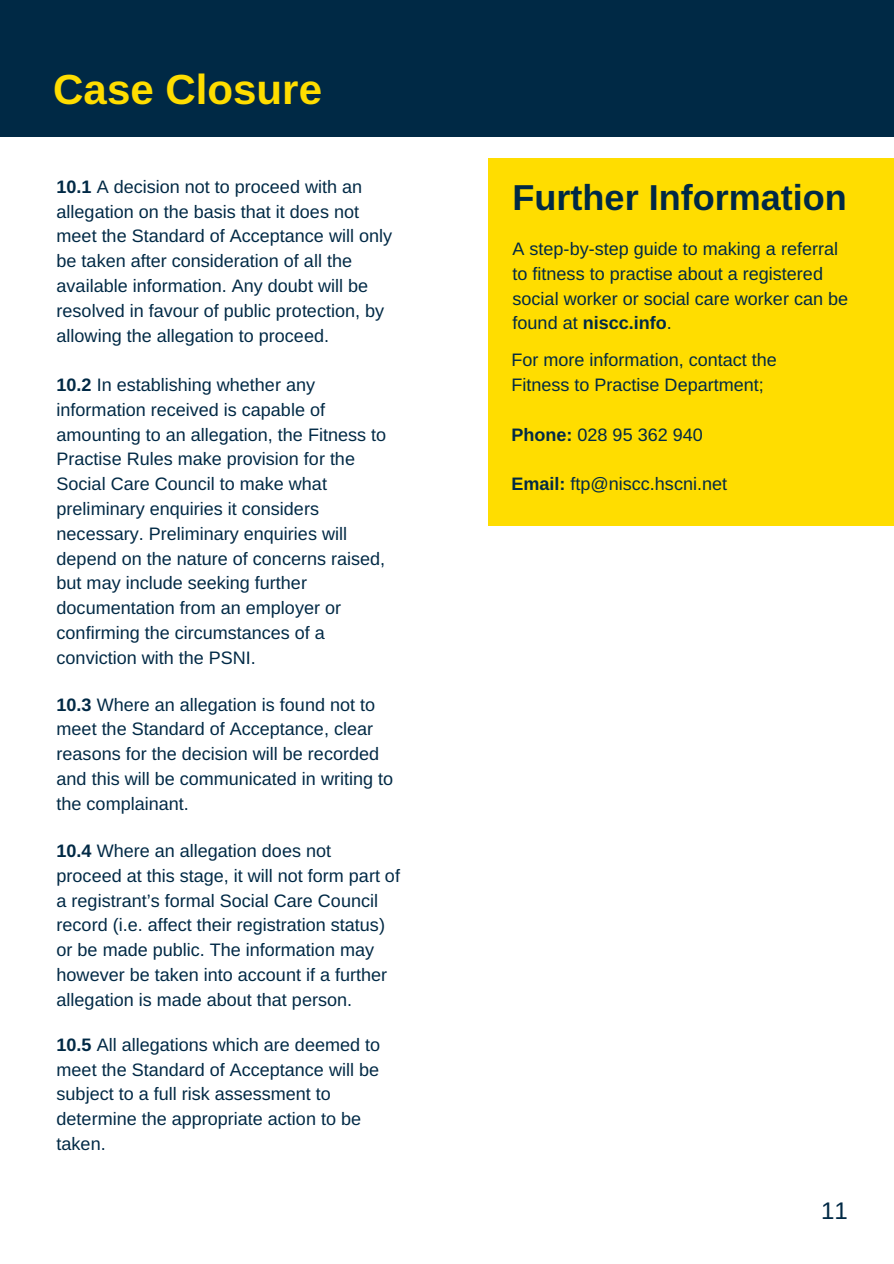
<style>
.page{position:relative;width:894px;height:1264px;background:#fff}
.page>*{position:absolute;margin:0;border:0;box-sizing:border-box;transform-origin:0 0}
.t1{font:700 42px "Arimo";color:#fd0}
.t2{font:700 36px "Arimo";color:#002945}
.t3{font:24px "Arimo";color:#002945}
.t4{font:18px/24.8px "Arimo";color:#002945}
.s1{font-weight:700}
</style>
<div class="page">
<div style="left:0;top:0;width:893px;height:136px;background:#002945"></div>
<div style="left:488px;top:159px;width:405px;height:367px;background:#fd0"></div>
<h1 class="t1" style="left:53px;top:66px;width:270px">Case Closure</h1>
<p class="t4" style="left:57px;top:174px;width:337px"><span class="s1">10.1</span> A decision not to proceed with an allegation on the basis that it does not meet the Standard of Acceptance will only be taken after consideration of all the available information. Any doubt will be resolved in favour of public protection, by allowing the allegation to proceed.</p>
<p class="t4" style="left:57px;top:372px;width:331px"><span class="s1">10.2</span> In establishing whether any information received is capable of amounting to an allegation, the Fitness to Practise Rules make provision for the Social Care Council to make what preliminary enquiries it considers necessary. Preliminary enquiries will depend on the nature of concerns raised, but may include seeking further documentation from an employer or confirming the circumstances of a conviction with the PSNI.</p>
<p class="t4" style="left:57px;top:692px;width:338px"><span class="s1">10.3</span> Where an allegation is found not to meet the Standard of Acceptance, clear reasons for the decision will be recorded and this will be communicated in writing to the complainant.</p>
<p class="t4" style="left:57px;top:838px;width:345px"><span class="s1">10.4</span> Where an allegation does not proceed at this stage, it will not form part of a registrant’s formal Social Care Council record (i.e. affect their registration status) or be made public. The information may however be taken into account if a further allegation is made about that person.</p>
<p class="t4" style="left:57px;top:1032px;width:325px"><span class="s1">10.5</span> All allegations which are deemed to meet the Standard of Acceptance will be subject to a full risk assessment to determine the appropriate action to be taken.</p>
<h2 class="t2" style="left:512px;top:178px;width:335px">Further Information</h2>
<p class="t4" style="left:512px;top:236px;width:337px">A step-by-step guide to making a referral to fitness to practise about a registered social worker or social care worker can be found at <span class="s1">niscc.info</span>.</p>
<p class="t4" style="left:511px;top:348px;width:267px">For more information, contact the<br>Fitness to Practise Department;</p>
<p class="t4" style="left:511px;top:422px;width:193px"><span class="s1">Phone:</span> 028 95 362 940</p>
<p class="t4" style="left:511px;top:471px;width:217px"><span class="s1">Email:</span> ftp@niscc.hscni.net</p>
<h3 class="t3" style="left:820px;top:1196px;width:28px">11</h3>
</div>
